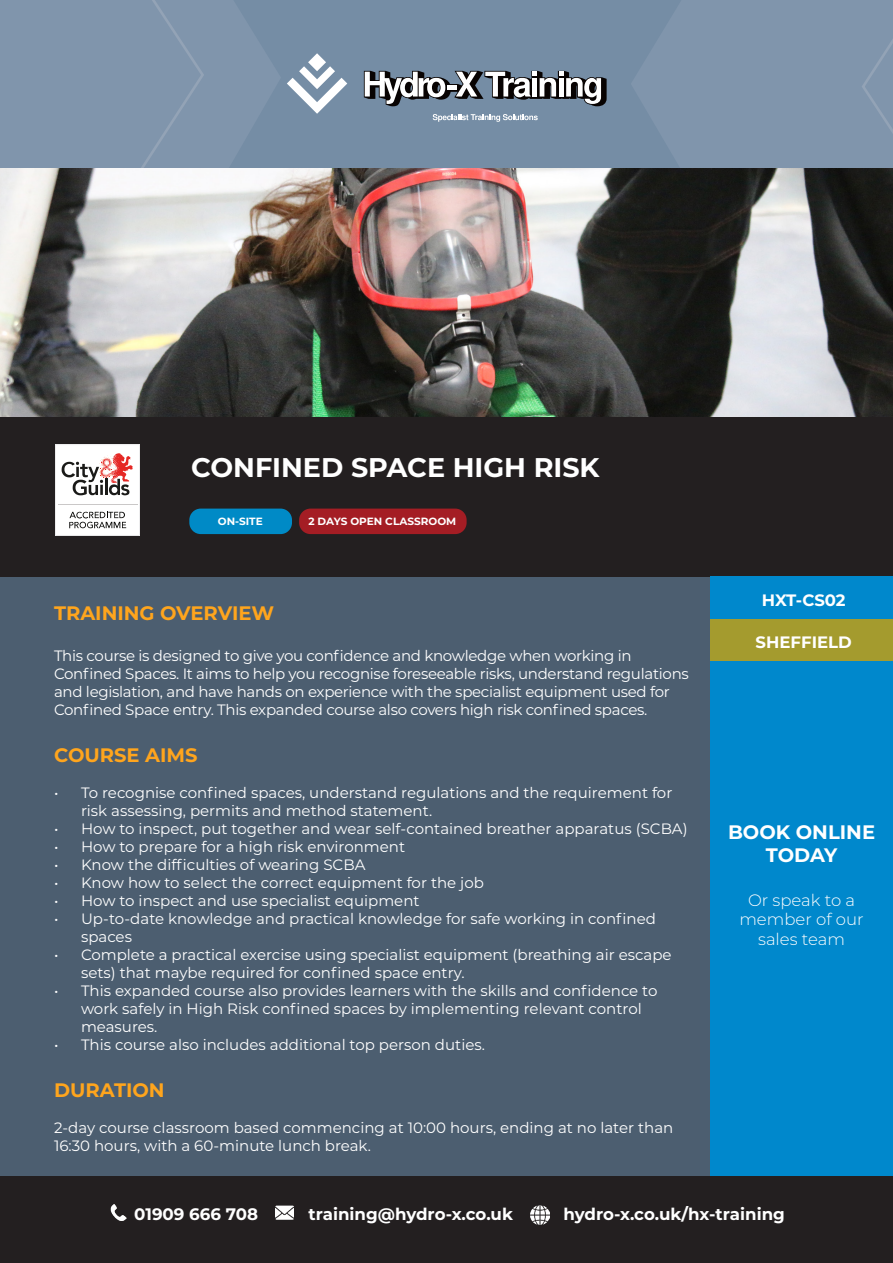
<style>
.page{position:relative;width:893px;height:1263px;background:#fff}
.page>*{position:absolute;margin:0;border:0;box-sizing:border-box;transform-origin:0 0}
.t1{font:700 27px "Montserrat";color:#fff}
.t2{font:700 19.5px "Montserrat";color:#ffa51d}
.t3{font:700 19.5px "Montserrat";color:#fff}
.t4{font:700 16.65px "Montserrat";color:#fff}
.t5{font:300 16.5px "Montserrat";color:#fff}
.t6{font:700 16.5px "Montserrat";color:#fff}
.t7{font:15px/18px "Montserrat";color:#fff}
.t8{font:15px/18px "Montserrat";letter-spacing:-.02em;color:#fff}
.t9{font:700 10.5px "Montserrat";color:#fff}
</style>
<div class="page">
<div style="left:0;top:1176px;width:893px;height:87px;background:#231f20"></div>
<img style="left:111px;top:1204px;width:15px;height:16px">
<img style="left:275px;top:1205px;width:19px;height:15px">
<img style="left:530px;top:1205px;width:19px;height:19px">
<div style="left:0;top:0;width:893px;height:168px;background:#8095ac"></div>
<svg style="left:230px;top:0;width:451px;height:168px;fill:#758da5"></svg>
<svg style="left:141px;top:0;width:63px;height:168px"></svg>
<svg style="left:862px;top:39px;width:31px;height:94px"></svg>
<svg style="left:364px;top:71px;width:243px;height:35px"></svg>
<svg style="left:287px;top:53px;width:60px;height:61px"></svg>
<svg style="left:433px;top:114px;width:105px;height:8px"></svg>
<div style="left:0;top:574px;width:893px;height:602px;background:#4c5e70"></div>
<img style="left:0;top:168px;width:893px;height:249px">
<div style="left:0;top:417px;width:893px;height:159px;background:#231f20"></div>
<div style="left:55px;top:445px;width:85px;height:90px;background:#fff"></div>
<div style="left:55px;top:445px;width:85px;height:90px;border:1px solid #ebebec"></div>
<hr style="left:58px;top:504px;width:79px;height:1px;background:#cac8c8">
<svg style="left:62px;top:453px;width:71px;height:42px"></svg>
<svg style="left:69px;top:512px;width:57px;height:16px"></svg>
<div style="left:710px;top:576px;width:183px;height:43px;background:#08c"></div>
<div style="left:710px;top:619px;width:183px;height:42px;background:#a49b2e"></div>
<div style="left:710px;top:661px;width:183px;height:515px;background:#08c"></div>
<div style="left:189px;top:509px;width:103px;height:25px;background:#008ac6;border-radius:11px"></div>
<div style="left:299px;top:509px;width:168px;height:25px;background:#a41d24;border-radius:11px"></div>
<p class="t1" style="left:191px;top:448px;width:410px">CONFINED SPACE HIGH RISK</p>
<p class="t9" style="left:218px;top:514px;width:46px">ON-SITE</p>
<p class="t9" style="left:308px;top:514px;width:149px">2 DAYS OPEN CLASSROOM</p>
<p class="t2" style="left:54px;top:599px;width:222px">TRAINING OVERVIEW</p>
<p class="t8" style="left:54px;top:646px;width:636px">This course is designed to give you confidence and knowledge when working in Confined Spaces. It aims to help you recognise foreseeable risks, understand regulations and legislation, and have hands on experience with the specialist equipment used for Confined Space entry. This expanded course also covers high risk confined spaces.</p>
<p class="t2" style="left:54px;top:741px;width:145px">COURSE AIMS</p>
<p class="t7" style="left:81px;top:783px;width:593px;text-indent:-27px">• To recognise confined spaces, understand regulations and the requirement for risk assessing, permits and method statement.</p>
<p class="t7" style="left:54px;top:819px;width:635px">• How to inspect, put together and wear self-contained breather apparatus (SCBA)</p>
<p class="t7" style="left:54px;top:837px;width:353px">• How to prepare for a high risk environment</p>
<p class="t7" style="left:54px;top:855px;width:313px">• Know the difficulties of wearing SCBA</p>
<p class="t7" style="left:54px;top:873px;width:431px">• Know how to select the correct equipment for the job</p>
<p class="t7" style="left:54px;top:891px;width:367px">• How to inspect and use specialist equipment</p>
<p class="t7" style="left:81px;top:909px;width:576px;text-indent:-27px">• Up-to-date knowledge and practical knowledge for safe working in confined spaces</p>
<p class="t7" style="left:81px;top:945px;width:592px;text-indent:-27px">• Complete a practical exercise using specialist equipment (breathing air escape sets) that maybe required for confined space entry.</p>
<p class="t7" style="left:81px;top:981px;width:578px;text-indent:-27px">• This expanded course also provides learners with the skills and confidence to work safely in High Risk confined spaces by implementing relevant control measures.</p>
<p class="t7" style="left:54px;top:1035px;width:432px">• This course also includes additional top person duties.</p>
<p class="t2" style="left:54px;top:1076px;width:112px">DURATION</p>
<p class="t7" style="left:54px;top:1118px;width:621px">2-day course classroom based commencing at 10:00 hours, ending at no later than<br>16:30 hours, with a 60-minute lunch break.</p>
<p class="t6" style="left:762px;top:588px;width:86px">HXT-CS02</p>
<p class="t6" style="left:756px;top:630px;width:98px">SHEFFIELD</p>
<p class="t3" style="left:728px;top:818px;width:149px">BOOK ONLINE</p>
<p class="t3" style="left:766px;top:841px;width:73px">TODAY</p>
<p class="t5" style="left:748px;top:888px;width:109px">Or speak to a</p>
<p class="t5" style="left:739px;top:908px;width:126px">member of our</p>
<p class="t5" style="left:758px;top:928px;width:88px">sales team</p>
<p class="t4" style="left:134px;top:1202px;width:125px">01909 666 708</p>
<p class="t4" style="left:308px;top:1202px;width:206px">training@hydro-x.co.uk</p>
<p class="t4" style="left:563px;top:1202px;width:223px">hydro-x.co.uk/hx-training</p>
</div>
